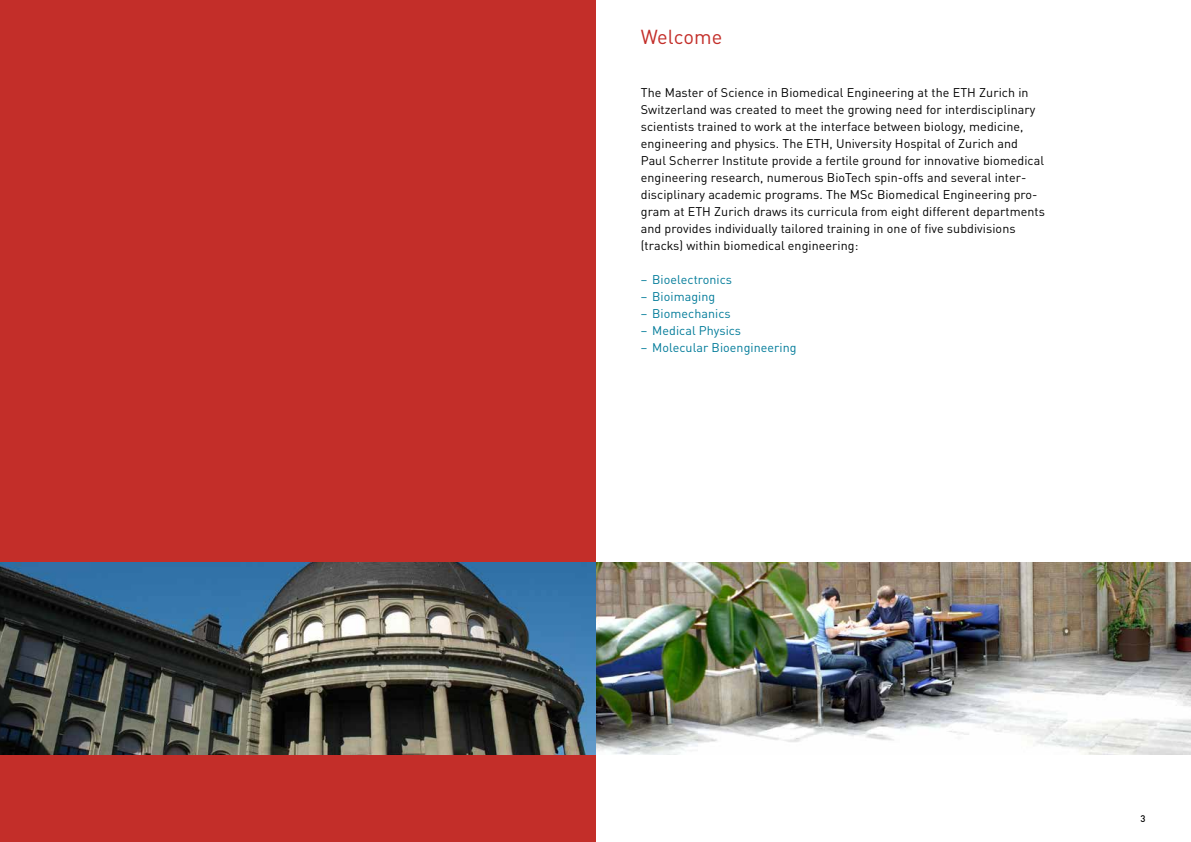
<style>
.page{position:relative;width:1191px;height:842px;background:#fff}
.page>*{position:absolute;margin:0;border:0;box-sizing:border-box;transform-origin:0 0}
.t1{font:20px "DIN Pro";color:#c32e29}
.t2{font:12.5px/17px "DIN Pro";letter-spacing:.005em;color:#000}
.t3{font:12.5px "DIN Pro";letter-spacing:.005em;color:#007b99}
.t4{font:500 9.5px "DIN Pro";color:#000}
</style>
<div class="page">
<div style="left:0;top:0;width:595px;height:842px;background:#c32e29"></div>
<img style="left:0;top:563px;width:1191px;height:191px">
<h1 class="t1" style="left:641px;top:21px;width:83px">Welcome</h1>
<p class="t2" style="left:641px;top:83px;width:405px">The Master of Science in Biomedical Engineering at the ETH Zurich in Switzerland was created to meet the growing need for interdisciplinary scientists trained to work at the interface between biology, medicine, engineering and physics. The ETH, University Hospital of Zurich and Paul Scherrer Institute provide a fertile ground for innovative biomedical engineering research, numerous BioTech spin-offs and several inter&shy;disciplinary academic programs. The MSc Biomedical Engineering pro&shy;gram at ETH Zurich draws its curricula from eight different departments and provides individually tailored training in one of five subdivisions (tracks) within biomedical engineering:</p>
<p class="t3" style="left:641px;top:270px;width:93px">– Bioelectronics</p>
<p class="t3" style="left:641px;top:287px;width:76px">– Bioimaging</p>
<p class="t3" style="left:641px;top:304px;width:91px">– Biomechanics</p>
<p class="t3" style="left:641px;top:321px;width:102px">– Medical Physics</p>
<p class="t3" style="left:641px;top:338px;width:157px">– Molecular Bioengineering</p>
<p class="t4" style="left:1140px;top:811px;width:7px">3</p>
</div>
